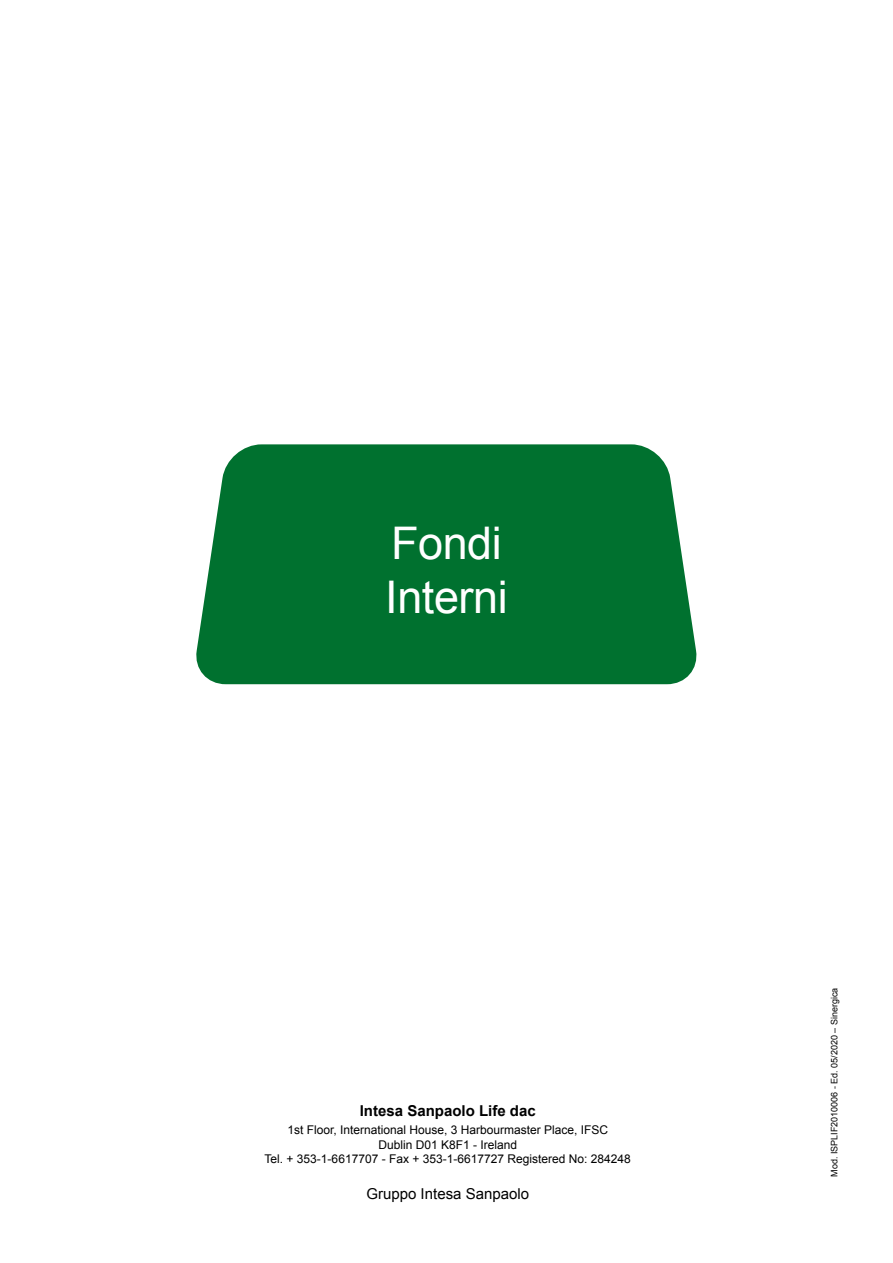
<style>
.page{position:relative;width:893px;height:1263px;background:#fff}
.page>*{position:absolute;margin:0;border:0;box-sizing:border-box;transform-origin:0 0}
.t1{font:45px/54px "Arial";letter-spacing:-.01em;color:#fff}
.t2{font:700 15px "Arial";color:#000}
.t3{font:15px "Arial";color:#000}
.t4{font:12px/14.4px "Arial";color:#000;text-align:center}
.t5{font:9px "Arial";color:#000}
</style>
<div class="page">
<div style="left:196px;top:444px;width:501px;height:240px;background:#00712f"></div>
<h1 class="t1" style="left:385px;top:517px;width:124px">Fondi<br>Interni</h1>
<p class="t2" style="left:360px;top:1101px;width:177px">Intesa Sanpaolo Life dac</p>
<p class="t4" style="left:265px;top:1123px;width:368px">1st Floor, International House, 3 Harbourmaster Place, IFSC<br>Dublin D01 K8F1 - Ireland<br>Tel. + 353-1-6617707 - Fax + 353-1-6617727 Registered No: 284248</p>
<p class="t3" style="left:366px;top:1184px;width:164px">Gruppo Intesa Sanpaolo</p>
<p class="t5" style="left:828px;top:1177px;width:191px;rotate:-90deg">Mod. ISPLIF2010006 - Ed. 05/2020 – Sinergica</p>
</div>
